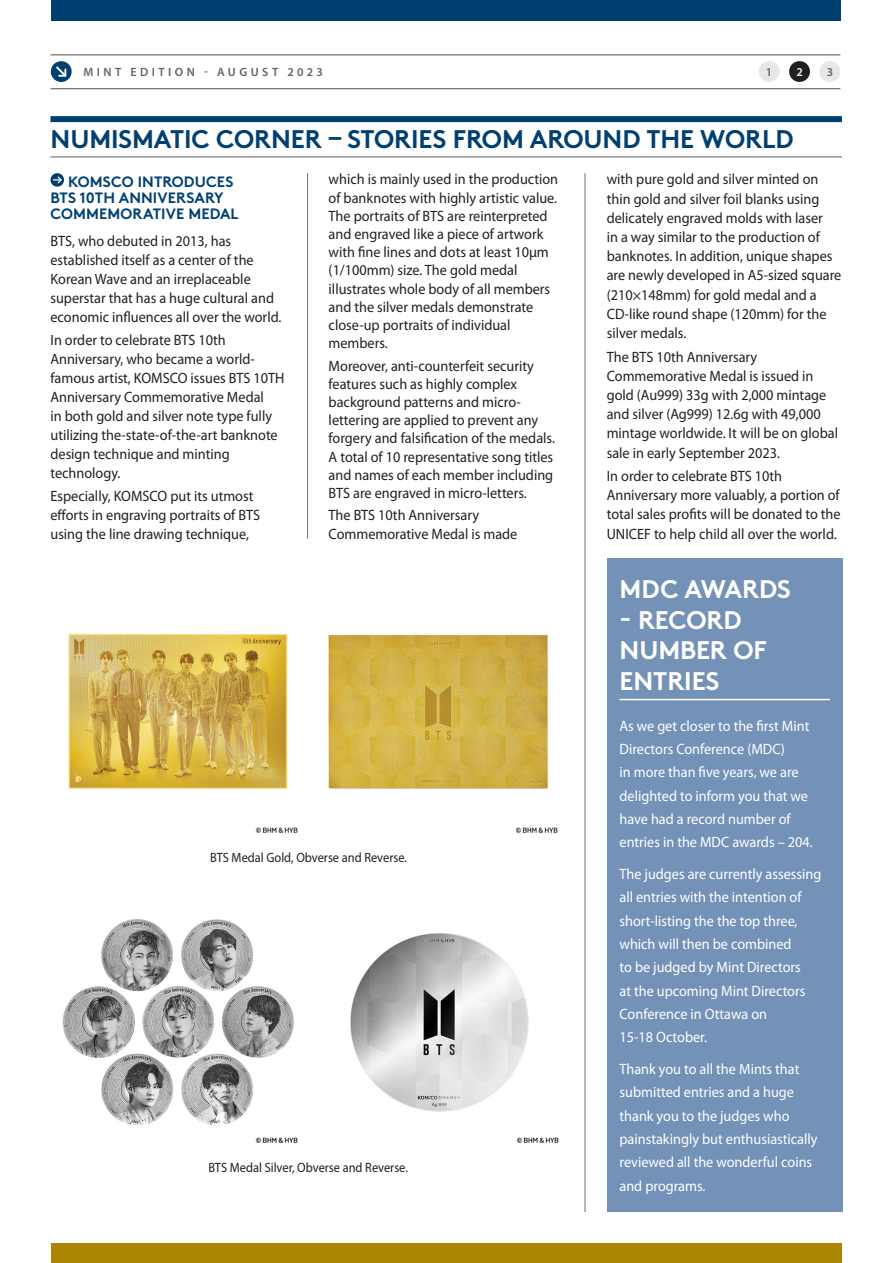
<style>
.page{position:relative;width:893px;height:1263px;background:#fff}
.page>*{position:absolute;margin:0;border:0;box-sizing:border-box;transform-origin:0 0}
.HEADING_1{font:700 25.5px "Brown";letter-spacing:-.005em;color:#004071}
.HEADING_2_from_1{font:700 25.5px/30.8px "Brown";letter-spacing:-.005em;color:#fff}
.TEXT{font:15px/18.1px "Myriad Pro";color:#231f20;scale:.95 1}
.TEXT-2{font:15px/23.2px "Myriad Pro";color:#fff;scale:.95 1}
.HEADING_2{font:700 15px/15.9px "Brown";letter-spacing:.005em;color:#004071}
.t1{font:13.5px "Myriad Pro";color:#231f20;scale:.92 1}
.t2{font:600 12px "Myriad Pro";letter-spacing:.29em;color:#636366}
.t3{font:600 12px "Myriad Pro";color:#fff}
</style>
<div class="page">
<div style="left:52px;top:0;width:789px;height:20px;background:#004071"></div>
<div style="left:51px;top:1244px;width:791px;height:19px;background:#ad8504"></div>
<hr style="left:50px;top:54px;width:790px;height:1px;background:#6c6d70">
<hr style="left:50px;top:88px;width:790px;height:1px;background:#6c6d70">
<div style="left:51px;top:61px;width:21px;height:21px;background:#004071;border-radius:50%"></div>
<svg style="left:56px;top:66px;width:11px;height:11px"></svg>
<div style="left:607px;top:558px;width:236px;height:654px;background:#7492b7"></div>
<hr style="left:619px;top:699px;width:211px;height:1px;background:#fff">
<div style="left:50px;top:116px;width:792px;height:6px;background:#004071"></div>
<hr style="left:50px;top:156px;width:792px;height:2px;background:#939598">
<svg style="left:50px;top:173px;width:14px;height:14px"></svg>
<hr style="left:307px;top:173px;width:1px;height:366px;background:#6c6d70">
<hr style="left:585px;top:173px;width:1px;height:1039px;background:#6c6d70">
<div style="left:819px;top:61px;width:21px;height:21px;background:#e6e7e9;border-radius:50%"></div>
<div style="left:759px;top:61px;width:20px;height:21px;background:#e6e7e9;border-radius:50%"></div>
<div style="left:789px;top:61px;width:21px;height:21px;background:#231f20;border-radius:50%"></div>
<img style="left:68px;top:634px;width:230px;height:199px">
<img style="left:62px;top:919px;width:236px;height:224px">
<img style="left:350px;top:933px;width:209px;height:210px">
<img style="left:328px;top:635px;width:230px;height:198px">
<p class="t2" style="left:83px;top:64px;width:241px">MINT EDITION - AUGUST 2023</p>
<p class="t2" style="left:766px;top:64px;width:8px">1</p>
<p class="t3" style="left:796px;top:64px;width:8px">2</p>
<p class="t2" style="left:827px;top:64px;width:8px">3</p>
<p class="HEADING_1" style="left:51px;top:118px;width:745px">NUMISMATIC CORNER – STORIES FROM AROUND THE WORLD</p>
<p class="HEADING_2" style="left:51px;top:172px;width:190px;text-indent:18px">KOMSCO INTRODUCES<br>BTS 10TH ANNIVERSARY<br>COMMEMORATIVE MEDAL</p>
<p class="TEXT" style="left:50px;top:231px;width:245px;line-height:18.9px">BTS, who debuted in 2013, has established itself as a center of the Korean Wave and an irreplaceable superstar that has a huge cultural and economic influences all over the world.</p>
<p class="TEXT" style="left:50px;top:330px;width:248px;line-height:18.9px">In order to celebrate BTS 10th<br>Anniversary, who became a world&shy;famous artist, KOMSCO issues BTS 10TH<br>Anniversary Commemorative Medal<br>in both gold and silver note type fully utilizing the-state-of-the-art banknote design technique and minting technology.</p>
<p class="TEXT" style="left:50px;top:486px;width:222px;line-height:18.9px">Especially, KOMSCO put its utmost efforts in engraving portraits of BTS using the line drawing technique,</p>
<p class="TEXT" style="left:329px;top:170px;width:243px">which is mainly used in the production of banknotes with highly artistic value.<br>The portraits of BTS are reinterpreted and engraved like a piece of artwork with fine lines and dots at least 10μm (1/100mm) size. The gold medal illustrates whole body of all members and the silver medals demonstrate close-up portraits of individual members.</p>
<p class="TEXT" style="left:329px;top:356px;width:240px">Moreover, anti-counterfeit security features such as highly complex background patterns and micro&shy;lettering are applied to prevent any forgery and falsification of the medals.<br>A total of 10 representative song titles and names of each member including BTS are engraved in micro-letters.</p>
<p class="TEXT" style="left:329px;top:506px;width:200px">The BTS 10th Anniversary<br>Commemorative Medal is made</p>
<p class="TEXT" style="left:607px;top:170px;width:248px;line-height:19.2px">with pure gold and silver minted on thin gold and silver foil blanks using delicately engraved molds with laser<br>in a way similar to the production of banknotes. In addition, unique shapes are newly developed in A5-sized square (210×148mm) for gold medal and a CD-like round shape (120mm) for the silver medals.</p>
<p class="TEXT" style="left:607px;top:347px;width:245px;line-height:19.2px">The BTS 10th Anniversary Commemorative Medal is issued in gold (Au999) 33g with 2,000 mintage and silver (Ag999) 12.6g with 49,000 mintage worldwide. It will be on global sale in early September 2023.</p>
<p class="TEXT" style="left:607px;top:466px;width:248px;line-height:19.2px">In order to celebrate BTS 10th Anniversary more valuably, a portion of total sales profits will be donated to the UNICEF to help child all over the world.</p>
<p class="t1" style="left:210px;top:849px;width:215px">BTS Medal Gold, Obverse and Reverse.</p>
<p class="t1" style="left:208px;top:1159px;width:218px">BTS Medal Silver, Obverse and Reverse.</p>
<p class="HEADING_2_from_1" style="left:620px;top:571px;width:173px">MDC AWARDS</p>
<p class="HEADING_2_from_1" style="left:619px;top:602px;width:149px">- RECORD<br>NUMBER OF<br>ENTRIES</p>
<p class="TEXT-2" style="left:619px;top:714px;width:205px">As we get closer to the first Mint<br>Directors Conference (MDC)<br>in more than five years, we are delighted to inform you that we have had a record number of entries in the MDC awards – 204.</p>
<p class="TEXT-2" style="left:619px;top:862px;width:214px">The judges are currently assessing all entries with the intention of short-listing the the top three, which will then be combined<br>to be judged by Mint Directors<br>at the upcoming Mint Directors<br>Conference in Ottawa on<br>15-18 October.</p>
<p class="TEXT-2" style="left:619px;top:1057px;width:210px">Thank you to all the Mints that submitted entries and a huge thank you to the judges who painstakingly but enthusiastically reviewed all the wonderful coins and programs.</p>
</div>
